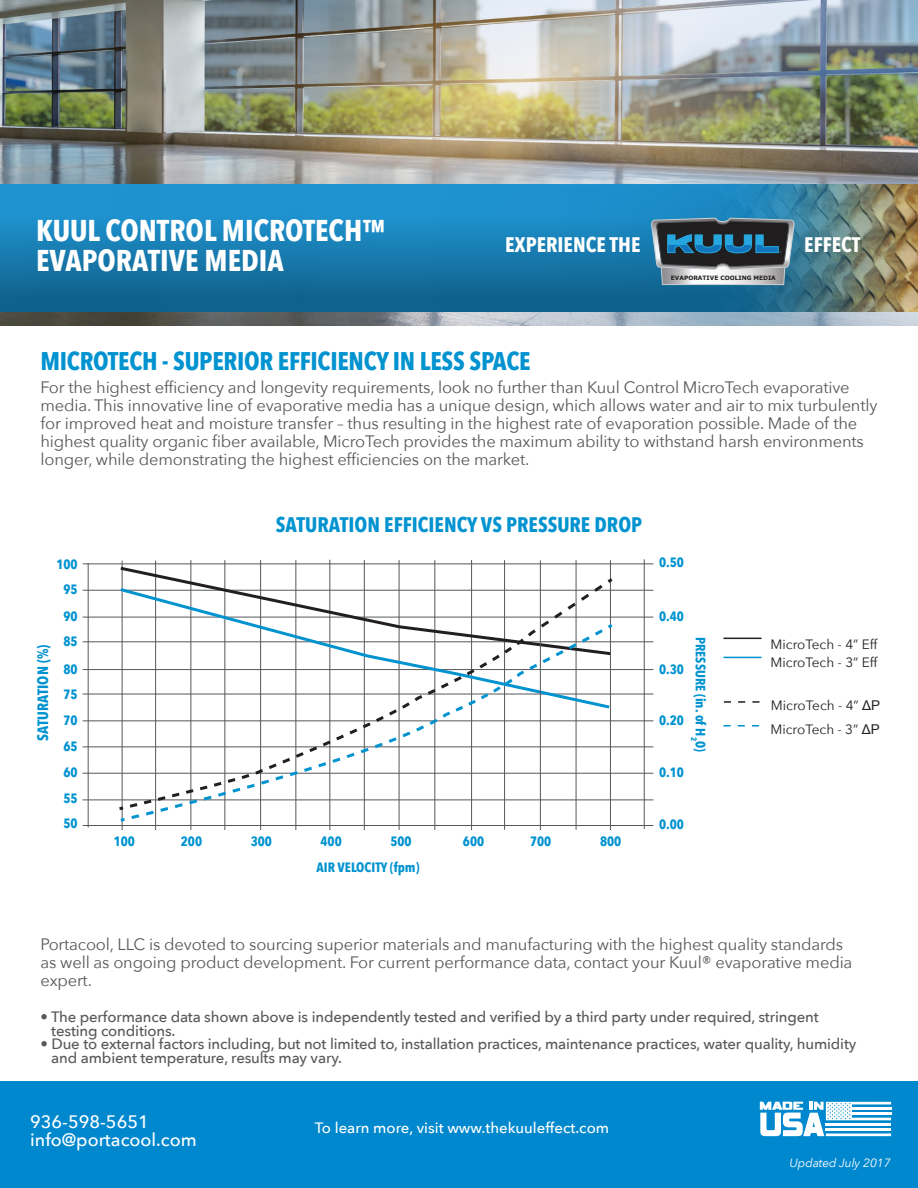
<style>
.page{position:relative;width:918px;height:1188px;background:#fff}
.page>*{position:absolute;margin:0;border:0;box-sizing:border-box;transform-origin:0 0}
.t1{font:700 30px/30px "Avenir Next Condensed";color:#fff}
.t2{font:700 25.5px "Avenir Next Condensed";letter-spacing:-.01em;color:#0093d0}
.t3{font:700 21px "Avenir Next Condensed";color:#0093d0}
.t4{font:700 21px "Avenir Next Condensed";color:#fff}
.t5{font:500 18px "Avenir Next";color:#fff}
.t6{font:16.5px/18px "Avenir Next";letter-spacing:-.01em;color:#57585a}
.t7{font:500 15px "Avenir Next";letter-spacing:-.01em;color:#57585a}
.t8{font:500 15px "Avenir Next";color:#fff}
.t9{font:700 15px "Avenir Next Condensed";color:#0093d0}
.t10{font:700 13.5px "Avenir Next Condensed";color:#0093d0}
.t11{font:13.5px "Avenir Next";color:#231f20}
.t12{font:italic 12px "Avenir Next";letter-spacing:-.01em;color:#fff}
.t13{font:700 5.85px "Verdana";color:#211e1e}
.s1{font-family:"Arial"}
</style>
<div class="page">
<img style="left:0;top:0;width:918px;height:326px">
<div style="left:0;top:184px;width:854px;height:127px;background:linear-gradient(to bottom,#229cde,#105f88)"></div>
<img style="left:564px;top:125px;width:354px;height:20px">
<img style="left:431px;top:145px;width:487px;height:181px">
<div style="left:0;top:1081px;width:918px;height:107px;background:#0088ce"></div>
<svg style="left:760px;top:1102px;width:131px;height:34px"></svg>
<hr style="left:83px;top:617px;width:570px;height:1px;background:#57585a">
<hr style="left:83px;top:590px;width:570px;height:1px;background:#57585a">
<hr style="left:83px;top:641px;width:570px;height:1px;background:#57585a">
<hr style="left:83px;top:669px;width:570px;height:1px;background:#57585a">
<hr style="left:83px;top:694px;width:570px;height:1px;background:#57585a">
<hr style="left:83px;top:720px;width:570px;height:1px;background:#57585a">
<hr style="left:83px;top:746px;width:570px;height:1px;background:#57585a">
<hr style="left:83px;top:773px;width:570px;height:1px;background:#57585a">
<hr style="left:83px;top:800px;width:570px;height:1px;background:#57585a">
<hr style="left:83px;top:563px;width:570px;height:1px;background:#57585a">
<hr style="left:83px;top:825px;width:570px;height:1px;background:#57585a">
<hr style="left:88px;top:563px;width:1px;height:264px;background:#57585a">
<hr style="left:576px;top:560px;width:1px;height:270px;background:#57585a">
<svg style="left:724px;top:701px;width:36px;height:2px"></svg>
<hr style="left:122px;top:561px;width:1px;height:269px;background:#57585a">
<hr style="left:155px;top:561px;width:1px;height:269px;background:#57585a">
<hr style="left:190px;top:560px;width:1px;height:270px;background:#57585a">
<hr style="left:224px;top:560px;width:1px;height:270px;background:#57585a">
<hr style="left:260px;top:560px;width:1px;height:270px;background:#57585a">
<hr style="left:295px;top:560px;width:1px;height:270px;background:#57585a">
<hr style="left:329px;top:560px;width:1px;height:270px;background:#57585a">
<hr style="left:364px;top:560px;width:1px;height:270px;background:#57585a">
<hr style="left:399px;top:560px;width:1px;height:270px;background:#57585a">
<hr style="left:434px;top:560px;width:1px;height:270px;background:#57585a">
<hr style="left:610px;top:560px;width:1px;height:270px;background:#57585a">
<hr style="left:504px;top:560px;width:1px;height:270px;background:#57585a">
<hr style="left:471px;top:560px;width:1px;height:270px;background:#57585a">
<hr style="left:723px;top:657px;width:39px;height:1px;background:#0093d0">
<hr style="left:723px;top:638px;width:39px;height:1px;background:#231f20">
<svg style="left:723px;top:725px;width:36px;height:2px"></svg>
<svg style="left:120px;top:565px;width:457px;height:10px"></svg>
<svg style="left:117px;top:575px;width:499px;height:237px"></svg>
<hr style="left:540px;top:560px;width:1px;height:270px;background:#57585a">
<hr style="left:644px;top:559px;width:1px;height:270px;background:#57585a">
<p class="t1" style="left:36px;top:215px;width:351px">KUUL CONTROL MICROTECH™<br>EVAPORATIVE MEDIA</p>
<p class="t4" style="left:505px;top:231px;width:137px">EXPERIENCE THE</p>
<p class="t4" style="left:804px;top:231px;width:58px">EFFECT</p>
<p class="t13" style="left:671px;top:273px;width:107px">EVAPORATIVE COOLING MEDIA</p>
<p class="t2" style="left:40px;top:345px;width:492px">MICROTECH - SUPERIOR EFFICIENCY IN LESS SPACE</p>
<p class="t6" style="left:40px;top:377px;width:839px">For the highest efficiency and longevity requirements, look no further than Kuul Control MicroTech evaporative media. This innovative line of evaporative media has a unique design, which allows water and air to mix turbulently for improved heat and moisture transfer – thus resulting in the highest rate of evaporation possible. Made of the highest quality organic fiber available, MicroTech provides the maximum ability to withstand harsh environments longer, while demonstrating the highest efficiencies on the market.</p>
<p class="t3" style="left:276px;top:511px;width:368px">SATURATION EFFICIENCY VS PRESSURE DROP</p>
<p class="t10" style="left:659px;top:554px;width:26px">0.50</p>
<p class="t10" style="left:56px;top:556px;width:23px">100</p>
<p class="t10" style="left:63px;top:581px;width:16px">95</p>
<p class="t10" style="left:63px;top:608px;width:16px">90</p>
<p class="t10" style="left:63px;top:633px;width:16px">85</p>
<p class="t10" style="left:63px;top:661px;width:16px">80</p>
<p class="t10" style="left:63px;top:686px;width:16px">75</p>
<p class="t10" style="left:63px;top:712px;width:16px">70</p>
<p class="t10" style="left:63px;top:738px;width:16px">65</p>
<p class="t10" style="left:63px;top:764px;width:16px">60</p>
<p class="t10" style="left:63px;top:790px;width:16px">55</p>
<p class="t10" style="left:63px;top:815px;width:16px">50</p>
<p class="t10" style="left:659px;top:608px;width:26px">0.40</p>
<p class="t9" style="left:34px;top:741px;width:98px;rotate:-90deg">SATURATION (%)</p>
<p class="t10" style="left:709px;top:637px;width:116px;rotate:90deg">PRESSURE (in. of H<sub>2</sub>0)</p>
<p class="t10" style="left:659px;top:661px;width:26px">0.30</p>
<p class="t10" style="left:659px;top:712px;width:26px">0.20</p>
<p class="t10" style="left:659px;top:764px;width:26px">0.10</p>
<p class="t10" style="left:659px;top:816px;width:26px">0.00</p>
<p class="t10" style="left:114px;top:833px;width:23px">100</p>
<p class="t10" style="left:181px;top:833px;width:23px">200</p>
<p class="t10" style="left:251px;top:833px;width:23px">300</p>
<p class="t10" style="left:321px;top:833px;width:23px">400</p>
<p class="t10" style="left:390px;top:833px;width:23px">500</p>
<p class="t10" style="left:463px;top:833px;width:23px">600</p>
<p class="t10" style="left:530px;top:833px;width:23px">700</p>
<p class="t10" style="left:600px;top:833px;width:23px">800</p>
<p class="t10" style="left:317px;top:859px;width:104px">AIR VELOCITY (fpm)</p>
<p class="t11" style="left:771px;top:633px;width:108px">MicroTech - 4” Eff</p>
<p class="t11" style="left:771px;top:651px;width:108px">MicroTech - 3” Eff</p>
<p class="t11" style="left:771px;top:694px;width:111px">MicroTech - 4” <span class="s1">ΔP</span></p>
<p class="t11" style="left:771px;top:718px;width:111px">MicroTech - 3” <span class="s1">ΔP</span></p>
<p class="t6" style="left:40px;top:935px;width:813px">Portacool, LLC is devoted to sourcing superior materials and manufacturing with the highest quality standards as well as ongoing product development. For current performance data, contact your Kuul® evaporative media expert.</p>
<p class="t7" style="left:40px;top:1004px;width:780px">• The performance data shown above is independently tested and verified by a third party under required, stringent</p>
<p class="t7" style="left:51px;top:1018px;width:126px">testing conditions.</p>
<p class="t7" style="left:40px;top:1031px;width:817px">• Due to external factors including, but not limited to, installation practices, maintenance practices, water quality, humidity</p>
<p class="t7" style="left:51px;top:1045px;width:292px">and ambient temperature, results may vary.</p>
<p class="t5" style="left:30px;top:1107px;width:120px">936-598-5651</p>
<p class="t5" style="left:30px;top:1125px;width:168px">info@portacool.com</p>
<p class="t8" style="left:315px;top:1115px;width:296px">To learn more, visit www.thekuuleffect.com</p>
<p class="t12" style="left:790px;top:1153px;width:103px">Updated July 2017</p>
</div>
